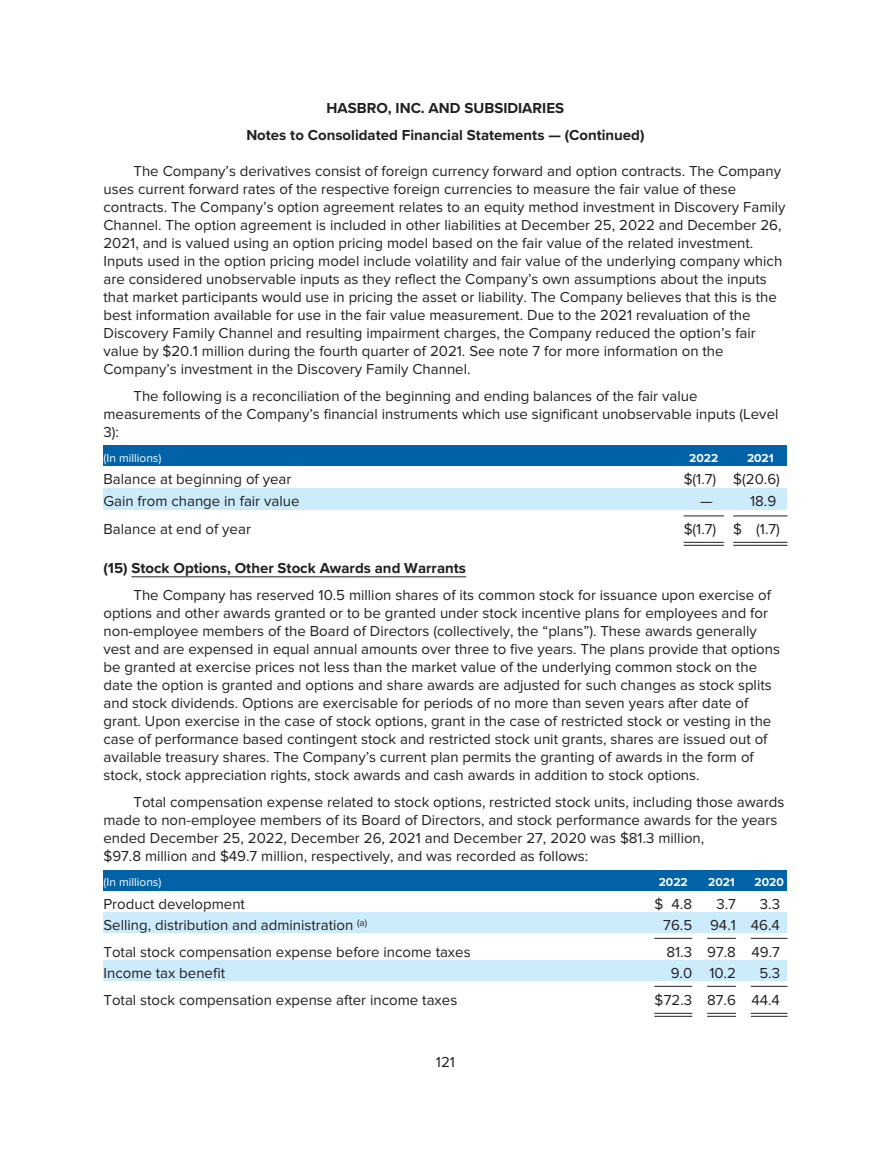
<style>
.page{position:relative;width:891px;height:1161px;background:#fff}
.page>*{position:absolute;margin:0;border:0;box-sizing:border-box;transform-origin:0 0}
.t1{font:15px/18px "Proxima Nova";color:#231f20}
.t2{font:700 15px/27px "Proxima Nova";color:#231f20;text-align:center}
.t3{font:12px "Proxima Nova";color:#fff}
.t4{font:700 12px "Proxima Nova";color:#fff}
</style>
<div class="page">
<div style="left:104px;top:446px;width:684px;height:20px;background:#0163a7"></div>
<div style="left:104px;top:488px;width:684px;height:22px;background:#ccecfb"></div>
<hr style="left:684px;top:516px;width:40px;height:1px;background:#231f20">
<hr style="left:733px;top:516px;width:55px;height:1px;background:#231f20">
<hr style="left:684px;top:542px;width:40px;height:1px;background:#231f20">
<hr style="left:684px;top:545px;width:40px;height:1px;background:#231f20">
<hr style="left:733px;top:542px;width:55px;height:1px;background:#231f20">
<hr style="left:733px;top:545px;width:55px;height:1px;background:#231f20">
<hr style="left:131px;top:576px;width:335px;height:1px;background:#231f20">
<div style="left:104px;top:870px;width:684px;height:21px;background:#0163a7"></div>
<div style="left:104px;top:912px;width:684px;height:21px;background:#ccecfb"></div>
<div style="left:104px;top:960px;width:684px;height:21px;background:#ccecfb"></div>
<hr style="left:654px;top:938px;width:38px;height:1px;background:#231f20">
<svg style="left:707px;top:938px;width:29px;height:1px"></svg>
<hr style="left:751px;top:938px;width:37px;height:1px;background:#231f20">
<hr style="left:654px;top:986px;width:38px;height:1px;background:#231f20">
<svg style="left:707px;top:986px;width:29px;height:1px"></svg>
<hr style="left:751px;top:986px;width:37px;height:1px;background:#231f20">
<hr style="left:654px;top:1013px;width:38px;height:1px;background:#231f20">
<hr style="left:654px;top:1016px;width:38px;height:1px;background:#231f20">
<svg style="left:707px;top:1013px;width:29px;height:4px"></svg>
<hr style="left:751px;top:1013px;width:37px;height:1px;background:#231f20">
<hr style="left:751px;top:1016px;width:37px;height:1px;background:#231f20">
<p class="t2" style="left:246px;top:95px;width:400px">HASBRO, INC. AND SUBSIDIARIES<br>Notes to Consolidated Financial Statements — (Continued)</p>
<p class="t1" style="left:104px;top:163px;width:684px;text-indent:30px">The Company’s derivatives consist of foreign currency forward and option contracts. The Company uses current forward rates of the respective foreign currencies to measure the fair value of these contracts. The Company’s option agreement relates to an equity method investment in Discovery Family Channel. The option agreement is included in other liabilities at December 25, 2022 and December 26, 2021, and is valued using an option pricing model based on the fair value of the related investment.<br>Inputs used in the option pricing model include volatility and fair value of the underlying company which are considered unobservable inputs as they reflect the Company’s own assumptions about the inputs that market participants would use in pricing the asset or liability. The Company believes that this is the best information available for use in the fair value measurement. Due to the 2021 revaluation of the Discovery Family Channel and resulting impairment charges, the Company reduced the option’s fair value by $20.1 million during the fourth quarter of 2021. See note 7 for more information on the Company’s investment in the Discovery Family Channel.</p>
<p class="t1" style="left:104px;top:388px;width:676px;text-indent:30px">The following is a reconciliation of the beginning and ending balances of the fair value measurements of the Company’s financial instruments which use significant unobservable inputs (Level<br>3):</p>
<p class="t3" style="left:104px;top:454px;width:60px">(In millions)</p>
<p class="t4" style="left:689px;top:454px;width:31px">2022</p>
<p class="t4" style="left:747px;top:454px;width:28px">2021</p>
<p class="t1" style="left:104px;top:472px;width:189px">Balance at beginning of year</p>
<p class="t1" style="left:684px;top:472px;width:98px">$(1.7) $(20.6)</p>
<p class="t1" style="left:104px;top:493px;width:197px">Gain from change in fair value</p>
<p class="t1" style="left:700px;top:493px;width:14px">—</p>
<p class="t1" style="left:750px;top:493px;width:28px">18.9</p>
<p class="t1" style="left:104px;top:521px;width:149px">Balance at end of year</p>
<p class="t1" style="left:684px;top:521px;width:98px">$(1.7) $ (1.7)</p>
<p class="t2" style="left:104px;top:556px;width:364px">(15) Stock Options, Other Stock Awards and Warrants</p>
<p class="t1" style="left:104px;top:587px;width:678px;text-indent:30px">The Company has reserved 10.5 million shares of its common stock for issuance upon exercise of options and other awards granted or to be granted under stock incentive plans for employees and for non-employee members of the Board of Directors (collectively, the “plans”). These awards generally vest and are expensed in equal annual amounts over three to five years. The plans provide that options be granted at exercise prices not less than the market value of the underlying common stock on the date the option is granted and options and share awards are adjusted for such changes as stock splits and stock dividends. Options are exercisable for periods of no more than seven years after date of grant. Upon exercise in the case of stock options, grant in the case of restricted stock or vesting in the case of performance based contingent stock and restricted stock unit grants, shares are issued out of available treasury shares. The Company’s current plan permits the granting of awards in the form of stock, stock appreciation rights, stock awards and cash awards in addition to stock options.</p>
<p class="t1" style="left:104px;top:794px;width:682px;text-indent:30px">Total compensation expense related to stock options, restricted stock units, including those awards made to non-employee members of its Board of Directors, and stock performance awards for the years ended December 25, 2022, December 26, 2021 and December 27, 2020 was $81.3 million,<br>$97.8 million and $49.7 million, respectively, and was recorded as follows:</p>
<p class="t3" style="left:104px;top:878px;width:60px">(In millions)</p>
<p class="t4" style="left:659px;top:878px;width:31px">2022</p>
<p class="t4" style="left:708px;top:878px;width:28px">2021</p>
<p class="t4" style="left:755px;top:878px;width:31px">2020</p>
<p class="t1" style="left:104px;top:896px;width:143px">Product development</p>
<p class="t1" style="left:654px;top:896px;width:39px">$ 4.8</p>
<p class="t1" style="left:716px;top:896px;width:21px">3.7</p>
<p class="t1" style="left:760px;top:896px;width:22px">3.3</p>
<p class="t1" style="left:104px;top:917px;width:265px">Selling, distribution and administration <sup>(a)</sup></p>
<p class="t1" style="left:663px;top:917px;width:118px">76.5 94.1 46.4</p>
<p class="t1" style="left:104px;top:944px;width:369px">Total stock compensation expense before income taxes</p>
<p class="t1" style="left:667px;top:944px;width:115px">81.3 97.8 49.7</p>
<p class="t1" style="left:104px;top:965px;width:123px">Income tax benefit</p>
<p class="t1" style="left:671px;top:965px;width:67px">9.0 10.2</p>
<p class="t1" style="left:759px;top:965px;width:22px">5.3</p>
<p class="t1" style="left:104px;top:992px;width:355px">Total stock compensation expense after income taxes</p>
<p class="t1" style="left:654px;top:992px;width:127px">$72.3 87.6 44.4</p>
<p class="t1" style="left:436px;top:1054px;width:21px">121</p>
</div>
